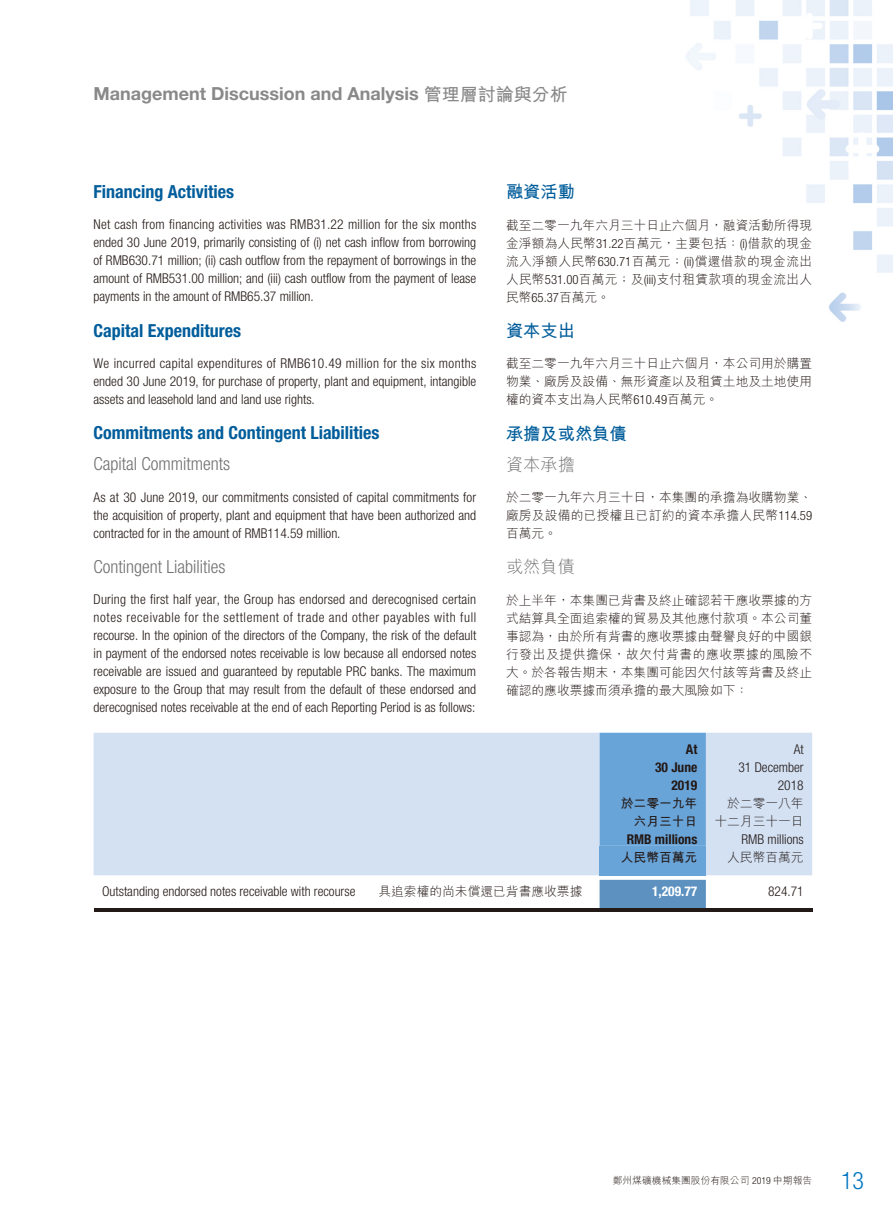
<style>
.page{position:relative;width:893px;height:1212px;background:#fff}
.page>*{position:absolute;margin:0;border:0;box-sizing:border-box;transform-origin:0 0}
.t1{font:300 condensed 24px "Helvetica Neue LT Std";color:#0075c1}
.t2{font:700 condensed 18px "Helvetica Neue LT Std";color:#005d9b}
.t3{font:700 18px "Helvetica Neue LT Std";color:#898989}
.t4{font:300 condensed 18px "Helvetica Neue LT Std";color:#717171}
.t5{font:17.25px "M Hei HK Bold E Ten B5 H";color:#005d9b}
.t6{font:17.25px "M Hei HK Light E Ten B5 H";color:#717171}
.t7{font:300 condensed 13.5px/18px "Helvetica Neue LT Std";color:#231916;text-align:justify}
.t8{font:700 condensed 13.5px/18px "Helvetica Neue LT Std";color:#231916;text-align:right}
.t9{font:700 condensed 13.5px "Helvetica Neue LT Std";color:#fff}
.t10{font:12.75px/18px "M Hei HK Light E Ten B5 H";color:#231916;text-align:justify}
.t11{font:12.75px/18px "M Hei HK Bold E Ten B5 H";color:#231916;text-align:right}
.t12{font:9.75px "M Hei HK Light E Ten B5 H";color:#231916}
.s1{font-family:"M Hei HK Bold E Ten B5 H";font-weight:400}
.s2{font-family:"Helvetica Neue LT Std";font-weight:300;font-stretch:condensed}
</style>
<div class="page">
<img style="left:686px;top:0;width:207px;height:322px">
<div style="left:94px;top:733px;width:718px;height:142px;background:#d3e1f3"></div>
<div style="left:600px;top:733px;width:106px;height:113px;background:#69a4d9"></div>
<div style="left:600px;top:846px;width:106px;height:29px;background:#69a4d9"></div>
<div style="left:600px;top:880px;width:106px;height:28px;background:#5c91c0"></div>
<hr style="left:94px;top:908px;width:284px;height:3px;background:#231916">
<hr style="left:378px;top:908px;width:222px;height:3px;background:#231916">
<hr style="left:600px;top:908px;width:106px;height:3px;background:#231916">
<hr style="left:706px;top:908px;width:106px;height:3px;background:#231916">
<h2 class="t3" style="left:94px;top:87px;width:476px">Management Discussion and Analysis <span class="s1">管理層討論與分析</span></h2>
<h2 class="t2" style="left:94px;top:185px;width:142px">Financing Activities</h2>
<p class="t7" style="left:94px;top:217px;width:384px">Net cash from financing activities was RMB31.22 million for the six months ended 30 June 2019, primarily consisting of (i) net cash inflow from borrowing of RMB630.71 million; (ii) cash outflow from the repayment of borrowings in the amount of RMB531.00 million; and (iii) cash outflow from the payment of lease payments in the amount of RMB65.37 million.</p>
<h2 class="t2" style="left:94px;top:324px;width:149px">Capital Expenditures</h2>
<p class="t7" style="left:94px;top:356px;width:384px">We incurred capital expenditures of RMB610.49 million for the six months ended 30 June 2019, for purchase of property, plant and equipment, intangible assets and leasehold land and land use rights.</p>
<h2 class="t2" style="left:94px;top:426px;width:288px">Commitments and Contingent Liabilities</h2>
<h2 class="t4" style="left:94px;top:457px;width:138px">Capital Commitments</h2>
<p class="t7" style="left:94px;top:489px;width:384px">As at 30 June 2019, our commitments consisted of capital commitments for the acquisition of property, plant and equipment that have been authorized and contracted for in the amount of RMB114.59 million.</p>
<h2 class="t4" style="left:94px;top:560px;width:133px">Contingent Liabilities</h2>
<p class="t7" style="left:94px;top:592px;width:384px">During the first half year, the Group has endorsed and derecognised certain notes receivable for the settlement of trade and other payables with full recourse. In the opinion of the directors of the Company, the risk of the default in payment of the endorsed notes receivable is low because all endorsed notes receivable are issued and guaranteed by reputable PRC banks. The maximum exposure to the Group that may result from the default of these endorsed and derecognised notes receivable at the end of each Reporting Period is as follows:</p>
<p class="t5" style="left:506px;top:185px;width:71px">融資活動</p>
<p class="t10" style="left:506px;top:217px;width:308px">截至二零一九年六月三十日止六個月，融資活動所得現金淨額為人民幣<span class="s2">31.22</span>百萬元，主要包括：<span class="s2">(i)</span>借款的現金流入淨額人民幣<span class="s2">630.71</span>百萬元；<span class="s2">(ii)</span>償還借款的現金流出人民幣<span class="s2">531.00</span>百萬元；及<span class="s2">(iii)</span>支付租賃款項的現金流出人民幣<span class="s2">65.37</span>百萬元。</p>
<p class="t5" style="left:506px;top:324px;width:71px">資本支出</p>
<p class="t10" style="left:506px;top:356px;width:308px">截至二零一九年六月三十日止六個月，本公司用於購置物業、廠房及設備、無形資產以及租賃土地及土地使用權的資本支出為人民幣<span class="s2">610.49</span>百萬元。</p>
<p class="t5" style="left:506px;top:427px;width:122px">承擔及或然負債</p>
<p class="t6" style="left:506px;top:458px;width:71px">資本承擔</p>
<p class="t10" style="left:506px;top:490px;width:308px">於二零一九年六月三十日，本集團的承擔為收購物業、廠房及設備的已授權且已訂約的資本承擔人民幣<span class="s2">114.59</span>百萬元。</p>
<p class="t6" style="left:506px;top:560px;width:71px">或然負債</p>
<p class="t10" style="left:506px;top:593px;width:308px">於上半年，本集團已背書及終止確認若干應收票據的方式結算具全面追索權的貿易及其他應付款項。本公司董事認為，由於所有背書的應收票據由聲譽良好的中國銀行發出及提供擔保，故欠付背書的應收票據的風險不大。於各報告期末，本集團可能因欠付該等背書及終止確認的應收票據而須承擔的最大風險如下：</p>
<p class="t8" style="left:655px;top:741px;width:44px">At<br>30 June<br>2019</p>
<p class="t7" style="left:738px;top:741px;width:67px;text-align:right">At<br>31 December<br>2018</p>
<p class="t11" style="left:621px;top:796px;width:78px">於二零一九年六月三十日</p>
<p class="t10" style="left:714px;top:796px;width:91px;text-align:right">於二零一八年十二月三十一日</p>
<p class="t8" style="left:627px;top:831px;width:72px">RMB millions</p>
<p class="t7" style="left:741px;top:831px;width:64px">RMB millions</p>
<p class="t11" style="left:621px;top:850px;width:78px">人民幣百萬元</p>
<p class="t10" style="left:727px;top:850px;width:78px">人民幣百萬元</p>
<p class="t7" style="left:102px;top:883px;width:255px">Outstanding endorsed notes receivable with recourse</p>
<p class="t10" style="left:378px;top:884px;width:205px">具追索權的尚未償還已背書應收票據</p>
<p class="t9" style="left:652px;top:886px;width:47px">1,209.77</p>
<p class="t7" style="left:768px;top:883px;width:37px">824.71</p>
<p class="t12" style="left:613px;top:1177px;width:201px">鄭州煤礦機械集團股份有限公司 <span class="s2">2019</span> 中期報告</p>
<h1 class="t1" style="left:841px;top:1172px;width:25px">13</h1>
</div>
